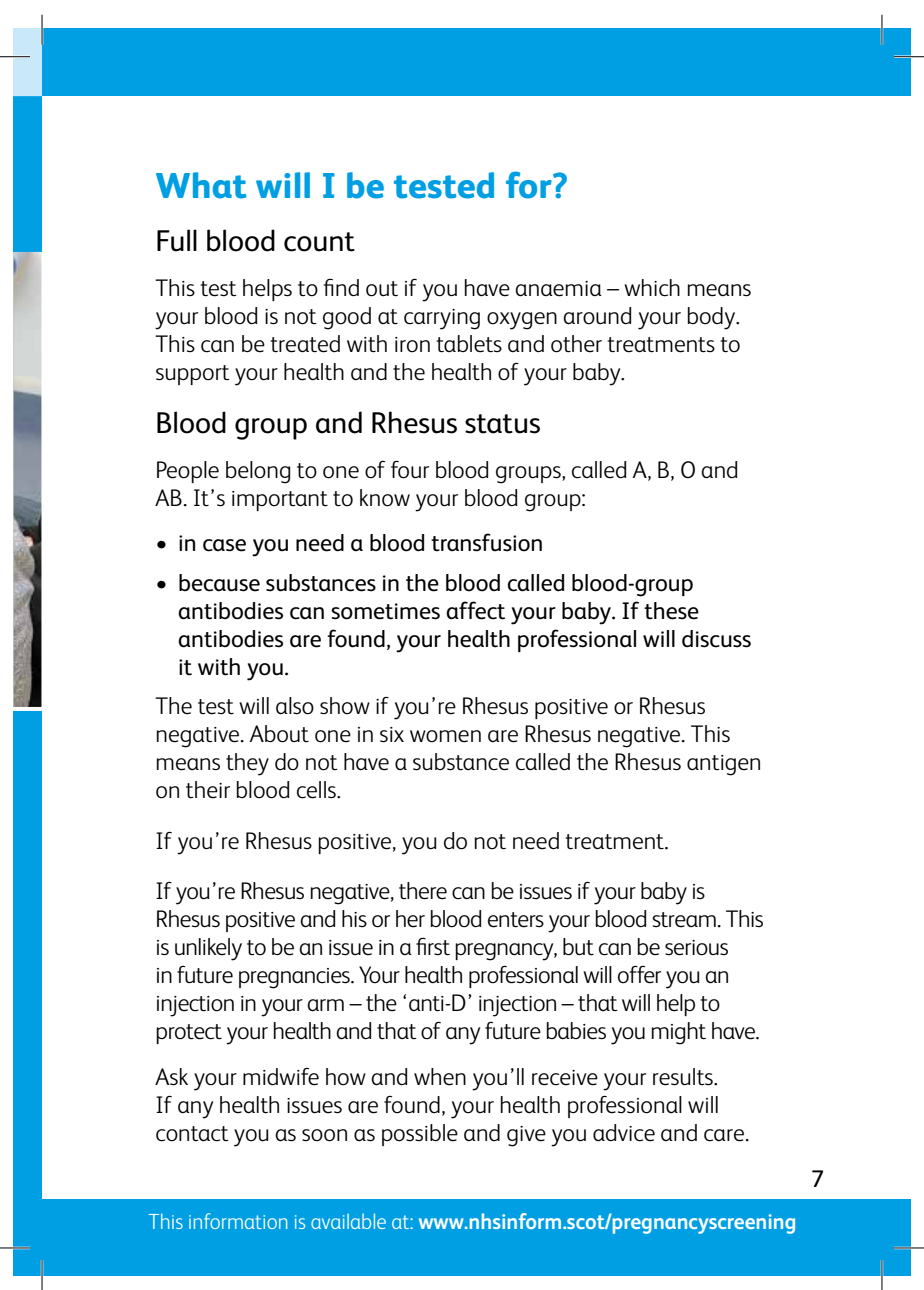
<style>
.page{position:relative;width:924px;height:1290px;background:#fff}
.page>*{position:absolute;margin:0;border:0;box-sizing:border-box;transform-origin:0 0}
.B_head{font:800 36px "FS Albert";color:#009fe3}
.C_head{font:30px "FS Albert";color:#000}
.body{font:300 24px/28px "FS Albert";color:#000}
.Body_Text{font:300 24px/28px "FS Albert";letter-spacing:-.02em;color:#000}
.t1{font:24px/28px "FS Albert";color:#000}
.Body_Text-2{font:300 24px "FS Albert";color:#000}
.Emotional_panel_body{font:700 22px "FS Albert";color:#fff;scale:.96 1}
.s1{font-weight:300}
</style>
<div class="page">
<div style="left:14px;top:627px;width:28px;height:648px;background:#009fe3"></div>
<div style="left:14px;top:28px;width:28px;height:138px;background:#c9e9fb"></div>
<svg style="left:14px;top:96px;width:28px;height:615px;background:#6b95a9"></svg>
<div style="left:42px;top:28px;width:867px;height:68px;background:#009fe3"></div>
<div style="left:40px;top:1199px;width:869px;height:76px;background:#009fe3"></div>
<hr style="left:0;top:55px;width:30px;height:3px;background:#fff">
<hr style="left:893px;top:55px;width:30px;height:3px;background:#fff">
<hr style="left:0;top:1246px;width:30px;height:2px;background:#fff">
<hr style="left:893px;top:1246px;width:30px;height:2px;background:#fff">
<hr style="left:41px;top:15px;width:2px;height:30px;background:#fff">
<hr style="left:41px;top:1259px;width:2px;height:30px;background:#fff">
<hr style="left:880px;top:15px;width:2px;height:30px;background:#fff">
<hr style="left:880px;top:1259px;width:2px;height:30px;background:#fff">
<hr style="left:0;top:56px;width:30px;height:1px;background:#000">
<hr style="left:893px;top:56px;width:30px;height:1px;background:#000">
<hr style="left:0;top:1247px;width:30px;height:1px;background:#000">
<hr style="left:893px;top:1247px;width:30px;height:1px;background:#000">
<hr style="left:42px;top:15px;width:1px;height:30px;background:#000">
<hr style="left:42px;top:1259px;width:1px;height:30px;background:#000">
<hr style="left:881px;top:15px;width:1px;height:30px;background:#000">
<hr style="left:881px;top:1259px;width:1px;height:30px;background:#000">
<p class="B_head" style="left:155px;top:159px;width:414px">What will I be tested for?</p>
<p class="C_head" style="left:155px;top:221px;width:201px">Full blood count</p>
<p class="body" style="left:155px;top:272px;width:597px">This test helps to find out if you have anaemia – which means your blood is not good at carrying oxygen around your body.<br>This can be treated with iron tablets and other treatments to support your health and the health of your baby.</p>
<p class="C_head" style="left:155px;top:403px;width:386px">Blood group and Rhesus status</p>
<p class="body" style="left:155px;top:454px;width:584px">People belong to one of four blood groups, called A, B, O and<br>AB. It’s important to know your blood group:</p>
<p class="t1" style="left:155px;top:527px;width:389px">• in case you need a blood transfusion</p>
<p class="t1" style="left:178px;top:567px;width:574px;text-indent:-23px">• because substances in the blood called blood-group antibodies can sometimes affect your baby. If these antibodies are found, your health professional will discuss it with you.</p>
<p class="body" style="left:155px;top:690px;width:607px">The test will also show if you’re Rhesus positive or Rhesus negative. About one in six women are Rhesus negative. This means they do not have a substance called the Rhesus antigen on their blood cells.</p>
<p class="Body_Text-2" style="left:155px;top:824px;width:514px">If you’re Rhesus positive, you do not need treatment.</p>
<p class="Body_Text" style="left:155px;top:876px;width:609px">If you’re Rhesus negative, there can be issues if your baby is Rhesus positive and his or her blood enters your blood stream. This is unlikely to be an issue in a first pregnancy, but can be serious<br>in future pregnancies. Your health professional will offer you an injection in your arm – the ‘anti-D’ injection – that will help to protect your health and that of any future babies you might have.</p>
<p class="body" style="left:155px;top:1061px;width:595px">Ask your midwife how and when you’ll receive your results.<br>If any health issues are found, your health professional will contact you as soon as possible and give you advice and care.</p>
<p class="Emotional_panel_body" style="left:148px;top:1206px;width:676px"><span class="s1">This information is available at:</span> www.nhsinform.scot/pregnancyscreening</p>
<p class="t1" style="left:810px;top:1163px;width:15px">7</p>
</div>
